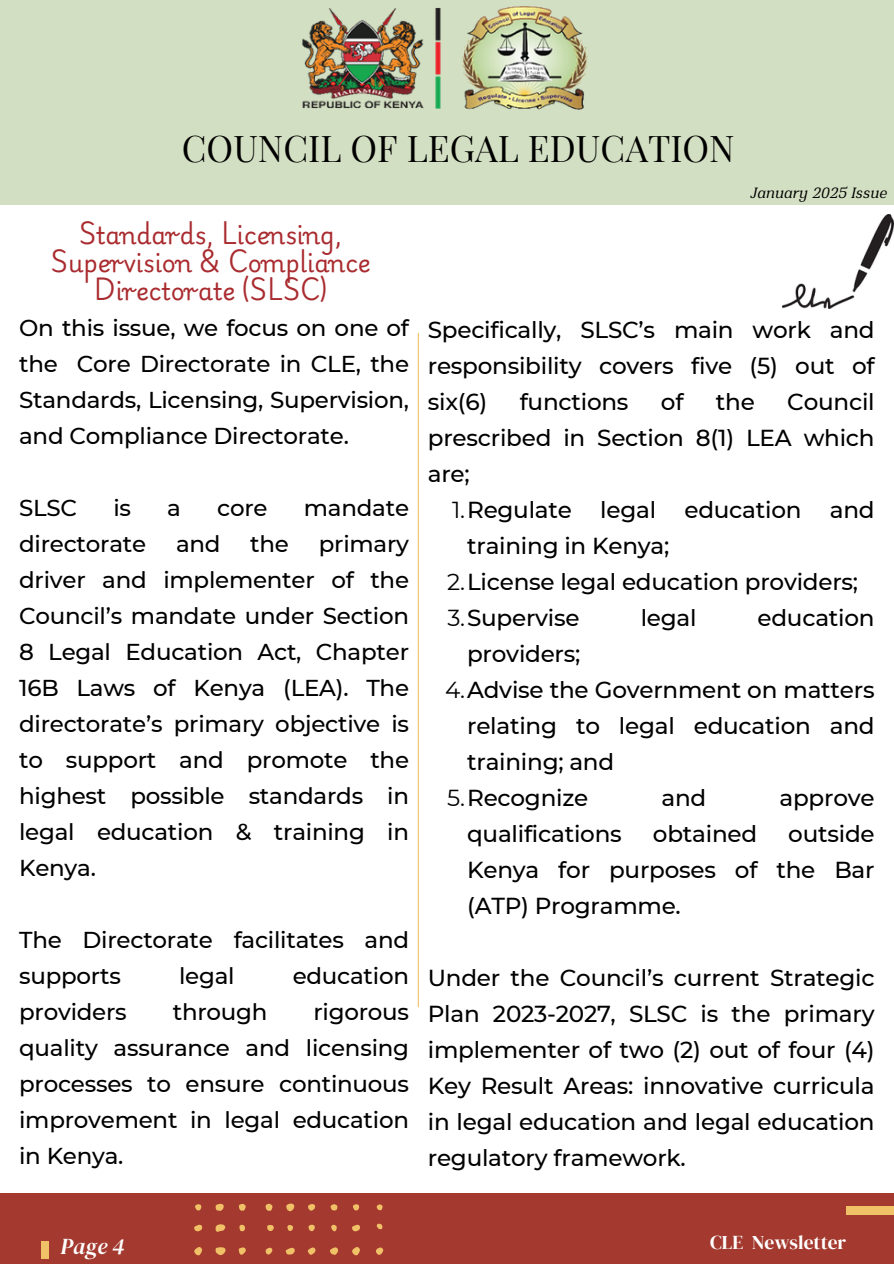
<style>
.page{position:relative;width:894px;height:1264px;background:#fff}
.page>*{position:absolute;margin:0;border:0;box-sizing:border-box;transform-origin:0 0}
.t1{font:36px "Playfair Display SC";color:#000}
.t2{font:24px/28.2px "Playwrite US Modern";color:#a92b2f;text-align:center}
.t3{font:500 23.1px/36px "Montserrat";letter-spacing:-.01em;color:#000;text-align:justify}
.t4{font:500 22.95px/36px "Montserrat";letter-spacing:-.01em;color:#000;text-align:justify}
.t5{font:italic 22.5px "DM Serif Display";color:#fff}
.t6{font:19.5px "DM Serif Display";color:#fff}
.t7{font:italic 16.5px "Montnapha";color:#000}
.s1{font-weight:400}
</style>
<div class="page">
<div style="left:0;top:0;width:893px;height:205px;background:#d3dfc2"></div>
<div style="left:0;top:1193px;width:893px;height:70px;background:#a43a2f"></div>
<div style="left:41px;top:1241px;width:8px;height:18px;background:#f1c167"></div>
<div style="left:846px;top:1206px;width:47px;height:8px;background:#f1c167"></div>
<svg style="left:215px;top:1247px;width:10px;height:8px"></svg>
<svg style="left:215px;top:1224px;width:10px;height:8px"></svg>
<svg style="left:286px;top:1247px;width:9px;height:7px"></svg>
<svg style="left:352px;top:1247px;width:8px;height:8px"></svg>
<svg style="left:330px;top:1247px;width:8px;height:7px"></svg>
<svg style="left:286px;top:1203px;width:8px;height:8px"></svg>
<svg style="left:307px;top:1247px;width:8px;height:7px"></svg>
<svg style="left:376px;top:1247px;width:7px;height:7px"></svg>
<svg style="left:238px;top:1247px;width:8px;height:7px"></svg>
<svg style="left:215px;top:1203px;width:9px;height:7px"></svg>
<svg style="left:352px;top:1224px;width:8px;height:7px"></svg>
<svg style="left:265px;top:1247px;width:7px;height:7px"></svg>
<svg style="left:265px;top:1203px;width:7px;height:7px"></svg>
<svg style="left:239px;top:1204px;width:6px;height:6px"></svg>
<svg style="left:308px;top:1204px;width:7px;height:6px"></svg>
<svg style="left:330px;top:1204px;width:7px;height:6px"></svg>
<svg style="left:267px;top:1225px;width:7px;height:6px"></svg>
<svg style="left:308px;top:1224px;width:7px;height:7px"></svg>
<svg style="left:239px;top:1224px;width:6px;height:7px"></svg>
<svg style="left:353px;top:1204px;width:6px;height:6px"></svg>
<svg style="left:194px;top:1247px;width:8px;height:8px"></svg>
<svg style="left:194px;top:1224px;width:8px;height:7px"></svg>
<svg style="left:195px;top:1204px;width:6px;height:6px"></svg>
<svg style="left:331px;top:1224px;width:5px;height:7px"></svg>
<svg style="left:287px;top:1225px;width:6px;height:5px"></svg>
<svg style="left:376px;top:1204px;width:6px;height:6px"></svg>
<svg style="left:376px;top:1223px;width:6px;height:6px"></svg>
<img style="left:301px;top:6px;width:287px;height:104px">
<hr style="left:417px;top:333px;width:2px;height:674px;background:#f1c167">
<img style="left:782px;top:214px;width:111px;height:94px">
<p class="t1" style="left:182px;top:123px;width:554px">COUNCIL OF LEGAL EDUCATION</p>
<p class="t2" style="left:51px;top:222px;width:321px">Standards, Licensing,<br>Supervision &amp; Compliance<br>Directorate (SLSC)</p>
<h1 class="t7" style="left:750px;top:183px;width:138px">January 2025 Issue</h1>
<h3 class="t4" style="left:19px;top:309px;width:391px">On this issue, we focus on one of the Core Directorate in CLE, the Standards, Licensing, Supervision, and Compliance Directorate.</h3>
<h2 class="t4" style="left:19px;top:489px;width:60px">SLSC</h2>
<h2 class="t4" style="left:113px;top:489px;width:19px">is</h2>
<h2 class="t4" style="left:167px;top:489px;width:15px">a</h2>
<h2 class="t4" style="left:217px;top:489px;width:52px">core</h2>
<h2 class="t4" style="left:304px;top:489px;width:107px">mandate</h2>
<h2 class="t4" style="left:19px;top:525px;width:129px">directorate</h2>
<h2 class="t4" style="left:176px;top:525px;width:46px">and</h2>
<h2 class="t4" style="left:250px;top:525px;width:40px">the</h2>
<h2 class="t4" style="left:19px;top:525px;width:391px;text-indent:299px">primary driver and implementer of the Council’s mandate under Section 8 Legal Education Act, Chapter 16B Laws of Kenya (LEA). The directorate’s primary objective is to support and promote the highest possible standards in legal education &amp; training in Kenya.</h2>
<h2 class="t4" style="left:19px;top:921px;width:391px">The Directorate facilitates and supports</h2>
<h2 class="t4" style="left:179px;top:957px;width:57px">legal</h2>
<h2 class="t4" style="left:292px;top:957px;width:118px">education</h2>
<h2 class="t4" style="left:19px;top:993px;width:391px;text-indent:294px">rigorous quality assurance and licensing processes to ensure continuous improvement in legal education in Kenya.</h2>
<h2 class="t4" style="left:19px;top:993px;width:109px">providers</h2>
<h2 class="t4" style="left:173px;top:993px;width:96px">through</h2>
<h2 class="t3" style="left:427px;top:311px;width:448px">Specifically, SLSC’s main work and responsibility covers five (5) out of six(6)</h2>
<h2 class="t3" style="left:427px;top:383px;width:448px;text-indent:359px">Council prescribed in Section 8(1) LEA which are;</h2>
<h2 class="t3" style="left:467px;top:491px;width:409px;text-indent:-15px"><span class="s1">1.</span>Regulate legal education and training in Kenya;</h2>
<p class="t3" style="left:447px;top:563px;width:412px"><span class="s1">2.</span>License legal education providers;</p>
<p class="t3" style="left:447px;top:599px;width:134px"><span class="s1">3.</span>Supervise</p>
<p class="t3" style="left:640px;top:599px;width:57px">legal</p>
<p class="t3" style="left:757px;top:599px;width:119px">education</p>
<p class="t3" style="left:467px;top:635px;width:115px">providers;</p>
<p class="t3" style="left:467px;top:671px;width:409px;text-indent:-22px"><span class="s1">4.</span>Advise the Government on matters relating to legal education and training; and</p>
<p class="t3" style="left:447px;top:779px;width:142px"><span class="s1">5.</span>Recognize</p>
<p class="t3" style="left:661px;top:779px;width:46px">and</p>
<p class="t3" style="left:779px;top:779px;width:97px">approve</p>
<p class="t3" style="left:467px;top:815px;width:156px">qualifications</p>
<p class="t3" style="left:652px;top:815px;width:106px">obtained</p>
<h2 class="t3" style="left:519px;top:383px;width:110px">functions</h2>
<h2 class="t3" style="left:660px;top:383px;width:24px">of</h2>
<h2 class="t3" style="left:715px;top:383px;width:40px">the</h2>
<p class="t3" style="left:467px;top:815px;width:409px;text-indent:321px">outside Kenya for purposes of the Bar (ATP) Programme.</p>
<p class="t3" style="left:427px;top:959px;width:448px">Under the Council’s current Strategic Plan 2023-2027, SLSC is the primary implementer of two (2) out of four (4)<br>Key Result Areas: innovative curricula in legal education and legal education regulatory framework.</p>
<p class="t5" style="left:60px;top:1230px;width:66px">Page 4</p>
<p class="t6" style="left:710px;top:1228px;width:137px">CLE Newsletter</p>
</div>
